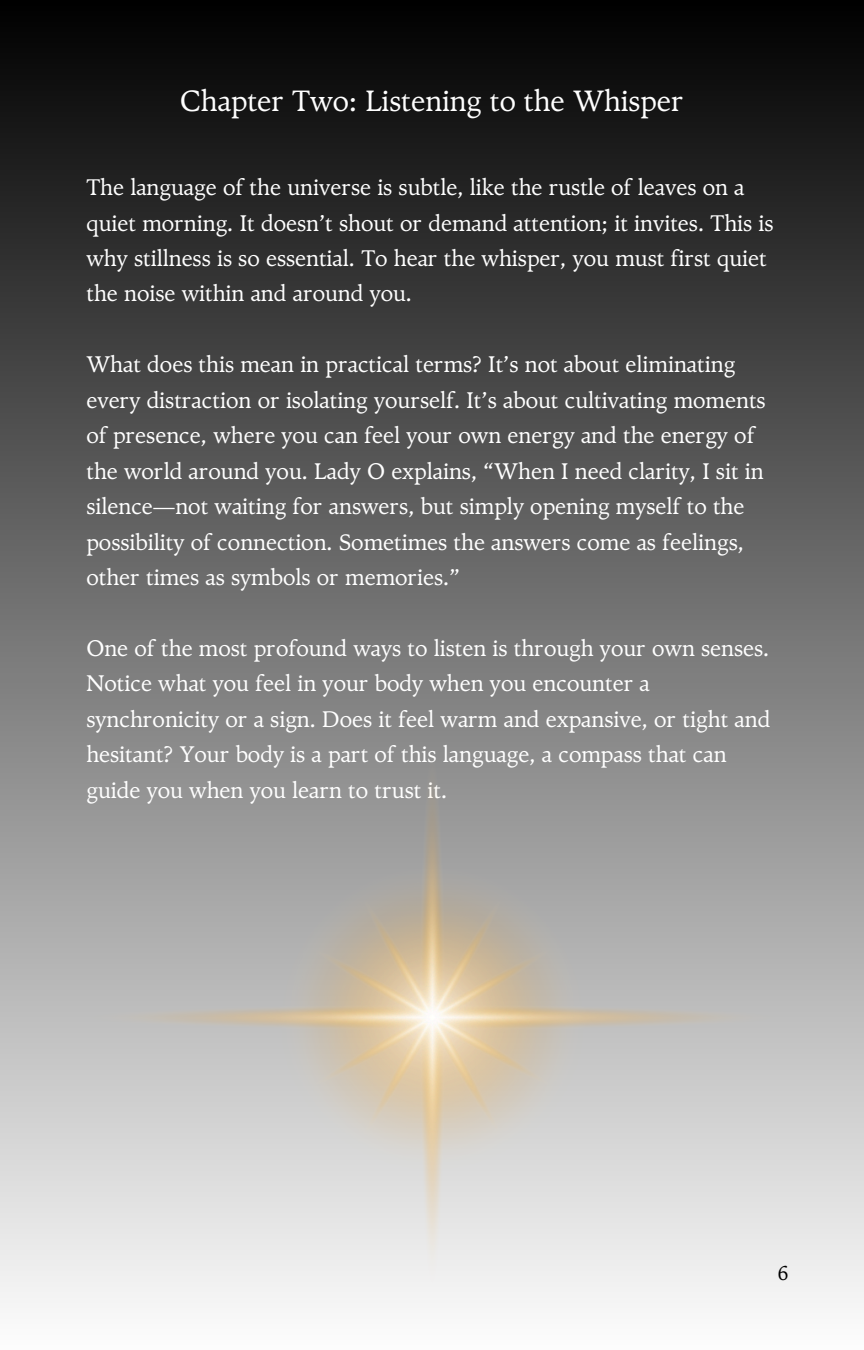
<style>
.page{position:relative;width:864px;height:1350px;background:#fff}
.page>*{position:absolute;margin:0;border:0;box-sizing:border-box;transform-origin:0 0}
.t1{font:29.25px "TY Serif";color:#fff}
.t2{font:22.5px/35.6px "TY Serif";color:#fff}
.t3{font:20.25px "TY Serif";color:#000}
</style>
<div class="page">
<div style="left:0;top:0;width:864px;height:1350px;background:linear-gradient(to bottom,#000,#fdfdfd)"></div>
<img style="left:86px;top:749px;width:692px;height:537px">
<h1 class="t1" style="left:180px;top:83px;width:505px">Chapter Two: Listening to the Whisper</h1>
<p class="t2" style="left:86px;top:170px;width:689px">The language of the universe is subtle, like the rustle of leaves on a quiet morning. It doesn’t shout or demand attention; it invites. This is why stillness is so essential. To hear the whisper, you must first quiet the noise within and around you.</p>
<p class="t2" style="left:86px;top:347px;width:681px">What does this mean in practical terms? It’s not about eliminating every distraction or isolating yourself. It’s about cultivating moments of presence, where you can feel your own energy and the energy of the world around you. Lady O explains, “When I need clarity, I sit in silence—not waiting for answers, but simply opening myself to the possibility of connection. Sometimes the answers come as feelings, other times as symbols or memories.”</p>
<p class="t2" style="left:86px;top:630px;width:685px">One of the most profound ways to listen is through your own senses.<br>Notice what you feel in your body when you encounter a synchronicity or a sign. Does it feel warm and expansive, or tight and hesitant? Your body is a part of this language, a compass that can guide you when you learn to trust it.</p>
<p class="t3" style="left:778px;top:1261px;width:13px">6</p>
</div>
